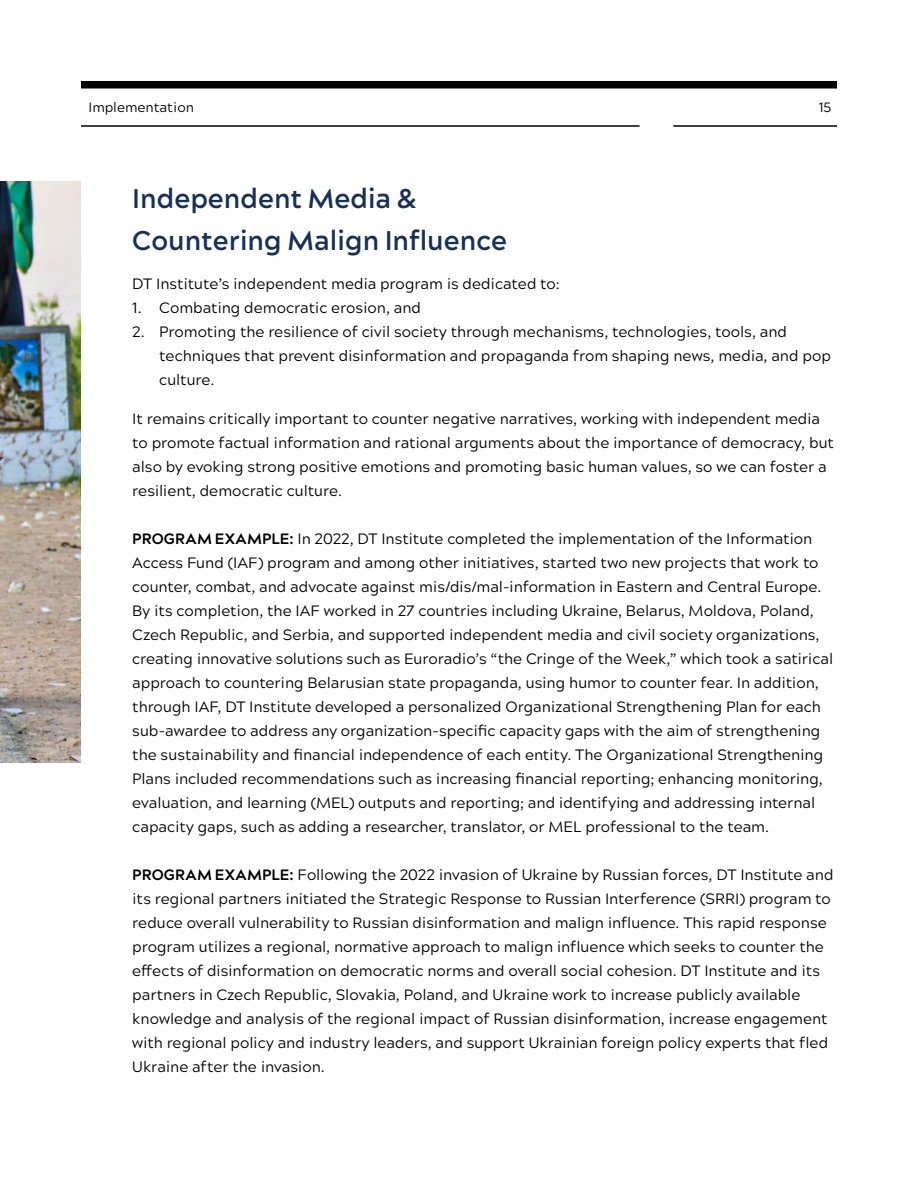
<style>
.page{position:relative;width:918px;height:1188px;background:#fff}
.page>*{position:absolute;margin:0;border:0;box-sizing:border-box;transform-origin:0 0}
.t1{font:600 27px/42px "Acherus Grotesque";color:#173059}
.t2{font:15px/24px "Acherus Grotesque";color:#000}
.t3{font:13.5px "Acherus Grotesque";color:#000}
.s1{font-weight:700}
</style>
<div class="page">
<div style="left:81px;top:81px;width:756px;height:7px;background:#000"></div>
<hr style="left:81px;top:125px;width:559px;height:2px;background:#000">
<hr style="left:673px;top:125px;width:164px;height:2px;background:#000">
<img style="left:0;top:181px;width:81px;height:581px">
<p class="t3" style="left:89px;top:96px;width:107px">Implementation</p>
<p class="t3" style="left:819px;top:96px;width:14px">15</p>
<h1 class="t1" style="left:132px;top:177px;width:376px">Independent Media &amp;<br>Countering Malign Influence</h1>
<p class="t2" style="left:132px;top:271px;width:429px">DT Institute’s independent media program is dedicated to:</p>
<p class="t2" style="left:132px;top:295px;width:290px">1. Combating democratic erosion, and</p>
<p class="t2" style="left:159px;top:319px;width:673px;text-indent:-27px">2. Promoting the resilience of civil society through mechanisms, technologies, tools, and techniques that prevent disinformation and propaganda from shaping news, media, and pop culture.</p>
<p class="t2" style="left:132px;top:406px;width:703px">It remains critically important to counter negative narratives, working with independent media to promote factual information and rational arguments about the importance of democracy, but also by evoking strong positive emotions and promoting basic human values, so we can foster a resilient, democratic culture.</p>
<p class="t2" style="left:132px;top:526px;width:703px"><span class="s1">PROGRAM EXAMPLE:</span> In 2022, DT Institute completed the implementation of the Information Access Fund (IAF) program and among other initiatives, started two new projects that work to counter, combat, and advocate against mis/dis/mal-information in Eastern and Central Europe.<br>By its completion, the IAF worked in 27 countries including Ukraine, Belarus, Moldova, Poland, Czech Republic, and Serbia, and supported independent media and civil society organizations, creating innovative solutions such as Euroradio’s “the Cringe of the Week,” which took a satirical approach to countering Belarusian state propaganda, using humor to counter fear. In addition, through IAF, DT Institute developed a personalized Organizational Strengthening Plan for each sub-awardee to address any organization-specific capacity gaps with the aim of strengthening the sustainability and financial independence of each entity. The Organizational Strengthening Plans included recommendations such as increasing financial reporting; enhancing monitoring, evaluation, and learning (MEL) outputs and reporting; and identifying and addressing internal capacity gaps, such as adding a researcher, translator, or MEL professional to the team.</p>
<p class="t2" style="left:132px;top:862px;width:703px"><span class="s1">PROGRAM EXAMPLE:</span> Following the 2022 invasion of Ukraine by Russian forces, DT Institute and its regional partners initiated the Strategic Response to Russian Interference (SRRI) program to reduce overall vulnerability to Russian disinformation and malign influence. This rapid response program utilizes a regional, normative approach to malign influence which seeks to counter the effects of disinformation on democratic norms and overall social cohesion. DT Institute and its partners in Czech Republic, Slovakia, Poland, and Ukraine work to increase publicly available knowledge and analysis of the regional impact of Russian disinformation, increase engagement with regional policy and industry leaders, and support Ukrainian foreign policy experts that fled Ukraine after the invasion.</p>
</div>
